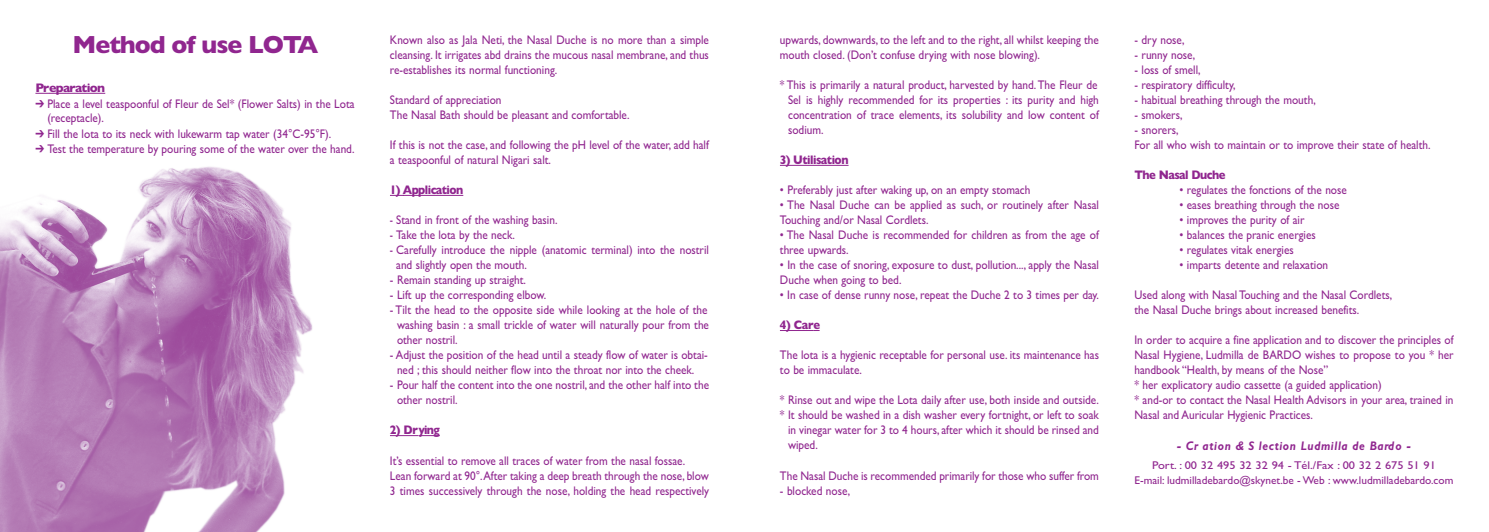
<style>
.page{position:relative;width:1489px;height:532px;background:#fff}
.page>*{position:absolute;margin:0;border:0;box-sizing:border-box;transform-origin:0 0}
.t1{font:700 25px "Gill Sans";letter-spacing:-.045em;color:#90268f}
.t2{font:12.5px/15px "Gill Sans";color:#90268f;scale:.9 1}
.t3{font:12.5px/15px "Gill Sans";color:#90268f;scale:.8 1}
.t4{font:700 12.5px "Gill Sans";letter-spacing:-.045em;color:#90268f;scale:.9 1}
.t5{font:italic 700 12.5px "Gill Sans";letter-spacing:.055em;color:#90268f;scale:.9 1}
.t6{font:700 12.5px "Gill Sans";letter-spacing:-.045em;color:#90268f}
.t7{font:11.25px/15.4px "Gill Sans";color:#90268f;text-align:center;scale:1.1 1}
</style>
<div class="page">
<img style="left:0;top:166px;width:313px;height:365px">
<svg style="left:35px;top:93px;width:14px;height:1px"></svg>
<hr style="left:49px;top:93px;width:56px;height:1px;background:#90268f">
<svg style="left:390px;top:195px;width:13px;height:1px"></svg>
<hr style="left:403px;top:195px;width:60px;height:1px;background:#90268f">
<svg style="left:390px;top:435px;width:50px;height:1px"></svg>
<hr style="left:780px;top:165px;width:68px;height:1px;background:#90268f">
<hr style="left:780px;top:330px;width:33px;height:1px;background:#90268f">
<h1 class="t1" style="left:73px;top:29px;width:247px">Method of use LOTA</h1>
<p class="t6" style="left:35px;top:80px;width:71px">Preparation</p>
<p class="t2" style="left:47px;top:97px;width:343px;line-height:14.1px;text-indent:-12px">➔ Place a level teaspoonful of Fleur de Sel* (Flower Salts) in the Lota (receptacle).</p>
<p class="t2" style="left:35px;top:126px;width:330px">➔ Fill the lota to its neck with lukewarm tap water (34°C-95°F).</p>
<p class="t2" style="left:35px;top:141px;width:356px">➔ Test the temperature by pouring some of the water over the hand.</p>
<p class="t2" style="left:390px;top:32px;width:356px;text-align:justify">Known also as Jala Neti, the Nasal Duche is no more than a simple cleansing. It irrigates abd drains the mucous nasal membrane, and thus re-establishes its normal functioning.</p>
<p class="t2" style="left:390px;top:92px;width:268px">Standard of appreciation<br>The Nasal Bath should be pleasant and comfortable.</p>
<p class="t2" style="left:390px;top:137px;width:356px">If this is not the case, and following the pH level of the water, add half a teaspoonful of natural Nigari salt.</p>
<p class="t4" style="left:390px;top:182px;width:83px">1) Application</p>
<p class="t3" style="left:390px;top:212px;width:211px">- Stand in front of the washing basin.</p>
<p class="t3" style="left:390px;top:227px;width:158px">- Take the lota by the neck.</p>
<p class="t3" style="left:396px;top:242px;width:392px;text-indent:-6px">- Carefully introduce the nipple (anatomic terminal) into the nostril and slightly open the mouth.</p>
<p class="t2" style="left:390px;top:272px;width:153px">- Remain standing up straight.</p>
<p class="t2" style="left:390px;top:287px;width:175px">- Lift up the corresponding elbow.</p>
<p class="t2" style="left:397px;top:302px;width:348px;text-align:justify;text-indent:-7px">- Tilt the head to the opposite side while looking at the hole of the washing basin : a small trickle of water will naturally pour from the other nostril.</p>
<p class="t2" style="left:390px;top:347px;width:355px;text-align:center">- Adjust the position of the head until a steady flow of water is obtai&shy;ned ; this should neither flow into the throat nor into the cheek.</p>
<p class="t2" style="left:397px;top:377px;width:348px;text-indent:-7px">- Pour half the content into the one nostril, and the other half into the other nostril.</p>
<p class="t4" style="left:390px;top:422px;width:57px">2) Drying</p>
<p class="t2" style="left:390px;top:452px;width:356px">It’s essential to remove all traces of water from the nasal fossae.<br>Lean forward at 90°.After taking a deep breath through the nose, blow<br>3 times successively through the nose, holding the head respectively</p>
<p class="t2" style="left:780px;top:32px;width:356px">upwards, downwards, to the left and to the right, all whilst keeping the mouth closed. (Don’t confuse drying with nose blowing).</p>
<p class="t2" style="left:788px;top:77px;width:347px;text-align:justify;text-indent:-8px">* This is primarily a natural product, harvested by hand.The Fleur de Sel is highly recommended for its properties : its purity and high concentration of trace elements, its solubility and low content of sodium.</p>
<p class="t4" style="left:780px;top:152px;width:78px">3) Utilisation</p>
<p class="t2" style="left:780px;top:182px;width:280px">• Preferably just after waking up, on an empty stomach</p>
<p class="t2" style="left:780px;top:197px;width:356px">• The Nasal Duche can be applied as such, or routinely after Nasal<br>Touching and/or Nasal Cordlets.</p>
<p class="t2" style="left:780px;top:227px;width:356px">• The Nasal Duche is recommended for children as from the age of three upwards.</p>
<p class="t2" style="left:780px;top:257px;width:356px">• In the case of snoring, exposure to dust, pollution..., apply the Nasal<br>Duche when going to bed.</p>
<p class="t2" style="left:780px;top:287px;width:356px">• In case of dense runny nose, repeat the Duche 2 to 3 times per day.</p>
<p class="t4" style="left:780px;top:317px;width:46px">4) Care</p>
<p class="t2" style="left:780px;top:347px;width:356px">The lota is a hygienic receptable for personal use. its maintenance has to be immaculate.</p>
<p class="t2" style="left:780px;top:392px;width:356px">* Rinse out and wipe the Lota daily after use, both inside and outside.</p>
<p class="t2" style="left:780px;top:407px;width:356px">* It should be washed in a dish washer every fortnight, or left to soak</p>
<p class="t2" style="left:788px;top:422px;width:347px">in vinegar water for 3 to 4 hours, after which it should be rinsed and</p>
<p class="t2" style="left:788px;top:437px;width:35px">wiped.</p>
<p class="t2" style="left:780px;top:467px;width:356px">The Nasal Duche is recommended primarily for those who suffer from</p>
<p class="t2" style="left:780px;top:482px;width:79px">- blocked nose,</p>
<p class="t2" style="left:1134px;top:32px;width:57px">- dry nose,</p>
<p class="t2" style="left:1134px;top:47px;width:69px">- runny nose,</p>
<p class="t2" style="left:1134px;top:62px;width:75px">- loss of smell,</p>
<p class="t2" style="left:1134px;top:77px;width:114px">- respiratory difficulty,</p>
<p class="t2" style="left:1134px;top:92px;width:203px">- habitual breathing through the mouth,</p>
<p class="t2" style="left:1134px;top:107px;width:55px">- smokers,</p>
<p class="t2" style="left:1134px;top:122px;width:330px">- snorers,<br>For all who wish to maintain or to improve their state of health.</p>
<p class="t4" style="left:1134px;top:167px;width:103px">The Nasal Duche</p>
<p class="t2" style="left:1179px;top:182px;width:187px">• regulates the fonctions of the nose</p>
<p class="t2" style="left:1179px;top:197px;width:179px">• eases breathing through the nose</p>
<p class="t2" style="left:1179px;top:212px;width:140px">• improves the purity of air</p>
<p class="t2" style="left:1179px;top:227px;width:153px">• balances the pranic energies</p>
<p class="t2" style="left:1179px;top:242px;width:128px">• regulates vitak energies</p>
<p class="t2" style="left:1179px;top:257px;width:167px">• imparts detente and relaxation</p>
<p class="t2" style="left:1134px;top:287px;width:288px">Used along with Nasal Touching and the Nasal Cordlets, the Nasal Duche brings about increased benefits.</p>
<p class="t2" style="left:1134px;top:332px;width:356px">In order to acquire a fine application and to discover the principles of Nasal Hygiene, Ludmilla de BARDO wishes to propose to you * her handbook “Health, by means of the Nose”<br>* her explicatory audio cassette (a guided application)<br>* and-or to contact the Nasal Health Advisors in your area, trained in Nasal and Auricular Hygienic Practices.</p>
<p class="t5" style="left:1177px;top:441px;width:261px">- Cr ation &amp; S lection Ludmilla de Bardo -</p>
<p class="t7" style="left:1134px;top:457px;width:291px">Port. : 00 32 495 32 32 94 - Tél./Fax : 00 32 2 675 51 91<br>E-mail: ludmilladebardo@skynet.be - Web : www.ludmilladebardo.com</p>
</div>
